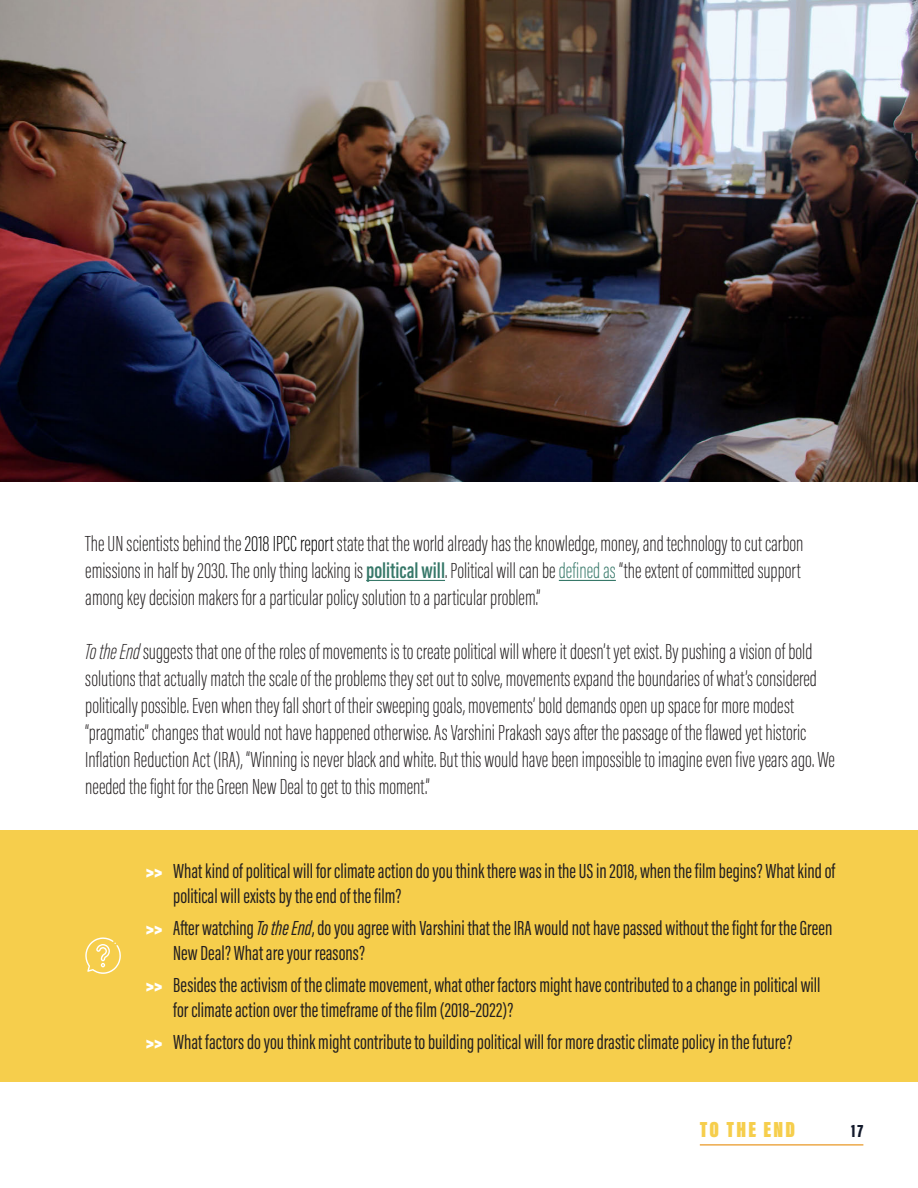
<style>
.page{position:relative;width:918px;height:1188px;background:#fff}
.page>*{position:absolute;margin:0;border:0;box-sizing:border-box;transform-origin:0 0}
.t1{font:200 22.5px/27px "Acumin Pro Extra Cond";color:#231f20}
.t2{font:900 22.5px "Acumin Pro Extra Cond";letter-spacing:.1em;color:#f6ce4c}
.t3{font:21px/25.2px "Acumin Pro Extra Cond";color:#231f20}
.t4{font:900 18px "Acumin Pro Extra Cond";color:#131a2c}
.s1{color:#000}
.s2{font-weight:600;color:#377869}
.s3{color:#377869}
.s4{font-style:italic}
.s5{font-weight:900;color:#fff}
</style>
<div class="page">
<hr style="left:366px;top:580px;width:79px;height:1px;background:#377869">
<hr style="left:559px;top:580px;width:57px;height:1px;background:#377869">
<div style="left:0;top:830px;width:918px;height:252px;background:#f6ce4c"></div>
<svg style="left:85px;top:937px;width:36px;height:37px"></svg>
<img style="left:0;top:0;width:918px;height:482px">
<hr style="left:700px;top:1144px;width:163px;height:2px;background:#eca94a">
<p class="t1" style="left:85px;top:530px;width:720px">The UN scientists behind the <span class="s1">2018 IPCC report</span> state that the world already has the knowledge, money, and technology to cut carbon emissions in half by 2030. The only thing lacking is<span class="s2">political will</span>. Political will can be <span class="s3">defined as</span> “the extent of committed support among key decision makers for a particular policy solution to a particular problem.”</p>
<p class="t1" style="left:85px;top:638px;width:751px"><span class="s4">To the End</span> suggests that one of the roles of movements is to create political will where it doesn’t yet exist. By pushing a vision of bold solutions that actually match the scale of the problems they set out to solve, movements expand the boundaries of what’s considered politically possible. Even when they fall short of their sweeping goals, movements’ bold demands open up space for more modest “pragmatic” changes that would not have happened otherwise. As Varshini Prakash says after the passage of the flawed yet historic Inflation Reduction Act (IRA), “Winning is never black and white. But this would have been impossible to imagine even five years ago. We needed the fight for the Green New Deal to get to this moment.”</p>
<p class="t3" style="left:173px;top:858px;width:664px;text-indent:-27px"><span class="s5">&gt;&gt;</span> What kind of political will for climate action do you think there was in the US in 2018, when the film begins? What kind of political will exists by the end of the film?</p>
<p class="t3" style="left:173px;top:915px;width:661px;text-indent:-27px"><span class="s5">&gt;&gt;</span> After watching <span class="s4">To the End</span>, do you agree with Varshini that the IRA would not have passed without the fight for the Green<br>New Deal? What are your reasons?</p>
<p class="t3" style="left:173px;top:972px;width:649px;text-indent:-27px"><span class="s5">&gt;&gt;</span> Besides the activism of the climate movement, what other factors might have contributed to a change in political will for climate action over the timeframe of the film (2018–2022)?</p>
<p class="t3" style="left:146px;top:1029px;width:648px"><span class="s5">&gt;&gt;</span> What factors do you think might contribute to building political will for more drastic climate policy in the future?</p>
<p class="t2" style="left:700px;top:1116px;width:97px">TO THE END</p>
<p class="t4" style="left:851px;top:1120px;width:14px">17</p>
</div>
